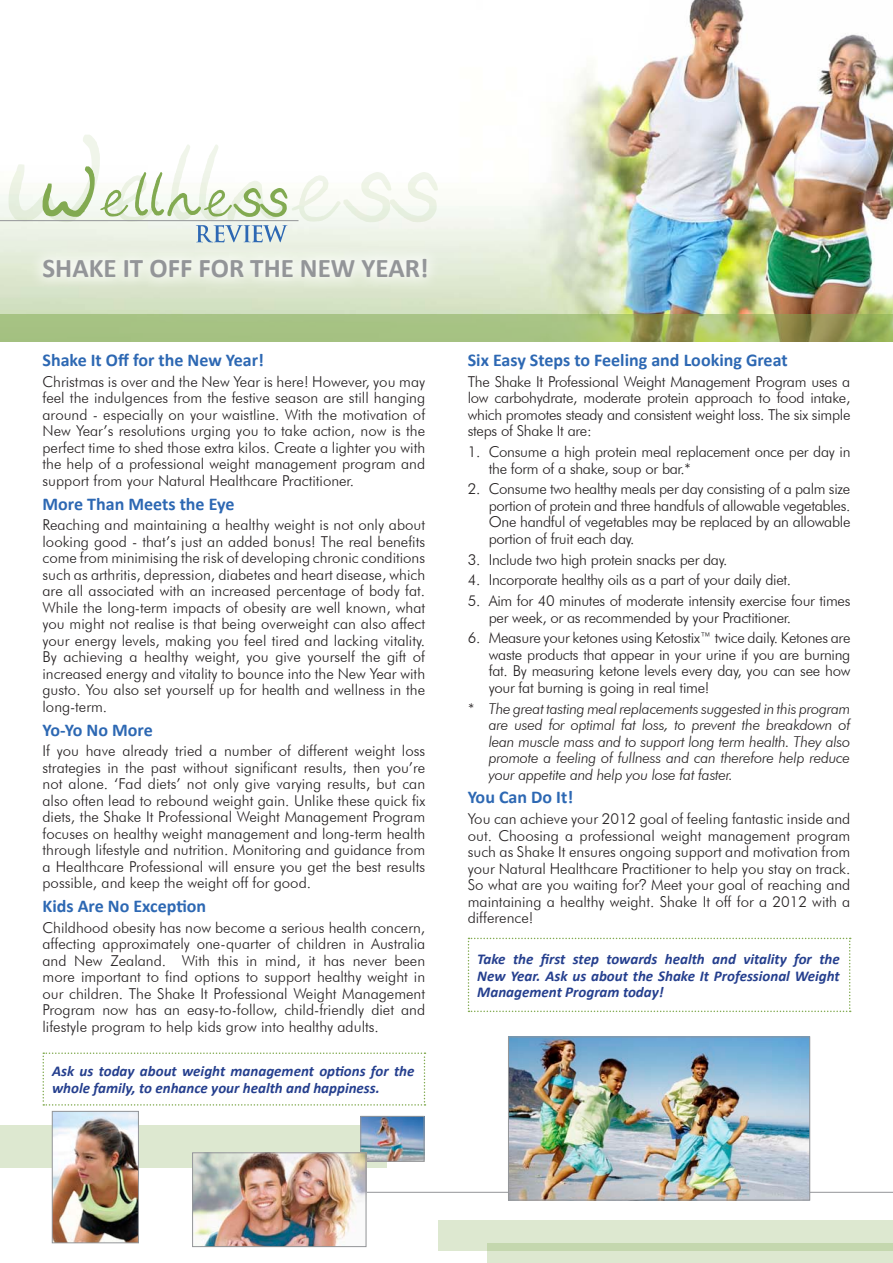
<style>
.page{position:relative;width:893px;height:1263px;background:#fff}
.page>*{position:absolute;margin:0;border:0;box-sizing:border-box;transform-origin:0 0}
.t1{font:700 27px "Calibri";color:#939598}
.t2{font:700 18px "Calibri";color:#2d68b3}
.t3{font:300 15px/16.5px "Futura BT";letter-spacing:-.02em;color:#231f20;text-align:justify}
.t4{font:italic 300 15px/16.5px "Futura BT";letter-spacing:-.02em;color:#231f20;text-align:justify}
.t5{font:italic 700 15px/16.5px "Calibri";color:#253f8e}
.s1{font-family:"Swiss 721 BT"}
</style>
<div class="page">
<img style="left:0;top:0;width:893px;height:314px">
<svg style="left:0;top:314px;width:893px;height:28px;background:#a3b976"></svg>
<div style="left:438px;top:1220px;width:455px;height:31px;background:#dde8d0"></div>
<svg style="left:7px;top:135px;width:431px;height:107px"></svg>
<hr style="left:0;top:220px;width:298px;height:1px;background:#939598">
<div style="left:28px;top:243px;width:414px;height:50px;background:#fff;opacity:.75"></div>
<svg style="left:487px;top:1243px;width:406px;height:20px;background:#d3e1c2"></svg>
<svg style="left:43px;top:1052px;width:382px;height:54px"></svg>
<svg style="left:468px;top:938px;width:383px;height:74px"></svg>
<div style="left:0;top:1125px;width:386px;height:42px;background:#dde8d0"></div>
<img style="left:54px;top:1113px;width:83px;height:128px">
<div style="left:52px;top:1111px;width:87px;height:132px;border:1px solid #939598"></div>
<img style="left:363px;top:1118px;width:59px;height:41px">
<div style="left:361px;top:1116px;width:63px;height:45px;border:1px solid #939598"></div>
<hr style="left:336px;top:1192px;width:557px;height:1px;background:#939598">
<img style="left:510px;top:1038px;width:298px;height:160px">
<div style="left:508px;top:1036px;width:302px;height:164px;border:1px solid #939598"></div>
<img style="left:194px;top:1154px;width:170px;height:91px">
<div style="left:192px;top:1152px;width:174px;height:95px;border:1px solid #939598"></div>
<h1 class="t1" style="left:43px;top:251px;width:388px">SHAKE IT OFF FOR THE NEW YEAR!</h1>
<p class="t2" style="left:43px;top:349px;width:223px">Shake It Off for the New Year!</p>
<p class="t3" style="left:43px;top:373px;width:384px">Christmas is over and the New Year is here! However, you may feel the indulgences from the festive season are still hanging around - especially on your waistline. With the motivation of New Year’s resolutions urging you to take action, now is the perfect time to shed those extra kilos. Create a lighter you with the help of a professional weight management program and support from your Natural Healthcare Practitioner.</p>
<p class="t2" style="left:43px;top:492px;width:193px">More Than Meets the Eye</p>
<p class="t3" style="left:43px;top:517px;width:384px">Reaching and maintaining a healthy weight is not only about looking good - that’s just an added bonus! The real benefits come from minimising the risk of developing chronic conditions such as arthritis, depression, diabetes and heart disease, which are all associated with an increased percentage of body fat.<br>While the long-term impacts of obesity are well known, what you might not realise is that being overweight can also affect your energy levels, making you feel tired and lacking vitality.<br>By achieving a healthy weight, you give yourself the gift of increased energy and vitality to bounce into the New Year with gusto. You also set yourself up for health and wellness in the long-term.</p>
<p class="t2" style="left:43px;top:718px;width:112px">Yo-Yo No More</p>
<p class="t3" style="left:43px;top:743px;width:384px">If you have already tried a number of different weight loss strategies in the past without significant results, then you’re not alone. ‘Fad diets’ not only give varying results, but can also often lead to rebound weight gain. Unlike these quick fix diets, the Shake It Professional Weight Management Program focuses on healthy weight management and long-term health through lifestyle and nutrition. Monitoring and guidance from a Healthcare Professional will ensure you get the best results possible, and keep the weight off for good.</p>
<p class="t2" style="left:43px;top:895px;width:165px">Kids Are No Exception</p>
<p class="t3" style="left:43px;top:919px;width:384px">Childhood obesity has now become a serious health concern, affecting approximately one-quarter of children in Australia and New Zealand. With this in mind, it has never been more important to find options to support healthy weight in our children. The Shake It Professional Weight Management Program now has an easy-to-follow, child-friendly diet and lifestyle program to help kids grow into healthy adults.</p>
<p class="t5" style="left:52px;top:1062px;width:364px">Ask us today about weight management options for the whole family, to enhance your health and happiness.</p>
<p class="t2" style="left:468px;top:349px;width:321px">Six Easy Steps to Feeling and Looking Great</p>
<p class="t3" style="left:468px;top:373px;width:384px">The Shake It Professional Weight Management Program uses a low carbohydrate, moderate protein approach to food intake, which promotes steady and consistent weight loss. The six simple steps of Shake It are:</p>
<p class="t3" style="left:489px;top:443px;width:363px;text-indent:-21px">1. Consume a high protein meal replacement once per day in the form of a shake, soup or bar.*</p>
<p class="t3" style="left:489px;top:481px;width:363px;text-indent:-21px">2. Consume two healthy meals per day consisting of a palm size portion of protein and three handfuls of allowable vegetables.<br>One handful of vegetables may be replaced by an allowable portion of fruit each day.</p>
<p class="t3" style="left:468px;top:551px;width:261px">3. Include two high protein snacks per day.</p>
<p class="t3" style="left:468px;top:572px;width:325px">4. Incorporate healthy oils as a part of your daily diet.</p>
<p class="t3" style="left:489px;top:592px;width:363px;text-indent:-21px">5. Aim for 40 minutes of moderate intensity exercise four times per week, or as recommended by your Practitioner.</p>
<p class="t3" style="left:489px;top:630px;width:363px;text-indent:-21px">6. Measure your ketones using Ketostix™ twice daily. Ketones are waste products that appear in your urine if you are burning fat. By measuring ketone levels every day, you can see how your fat burning is going in real time!</p>
<p class="t4" style="left:489px;top:700px;width:363px;text-indent:-21px">* The great tasting meal replacements suggested in this program are used for optimal fat loss, to prevent the breakdown of lean muscle mass and to support long term health. They also promote a feeling of fullness and can therefore help reduce your appetite and help you lose fat faster.</p>
<p class="t2" style="left:468px;top:786px;width:107px">You Can Do It!</p>
<p class="t3" style="left:468px;top:810px;width:384px">You can achieve your 2012 goal of feeling fantastic inside and out. Choosing a professional weight management program such as Shake It ensures ongoing support and motivation from your Natural Healthcare Practitioner to help you stay on track.<br>So what are you waiting for<span class="s1">?</span> Meet your goal of reaching and maintaining a healthy weight. Shake It off for a 2012 with a difference!</p>
<p class="t5" style="left:477px;top:950px;width:364px;text-align:justify">Take the first step towards health and vitality for the New Year. Ask us about the Shake It Professional Weight Management Program today!</p>
</div>
